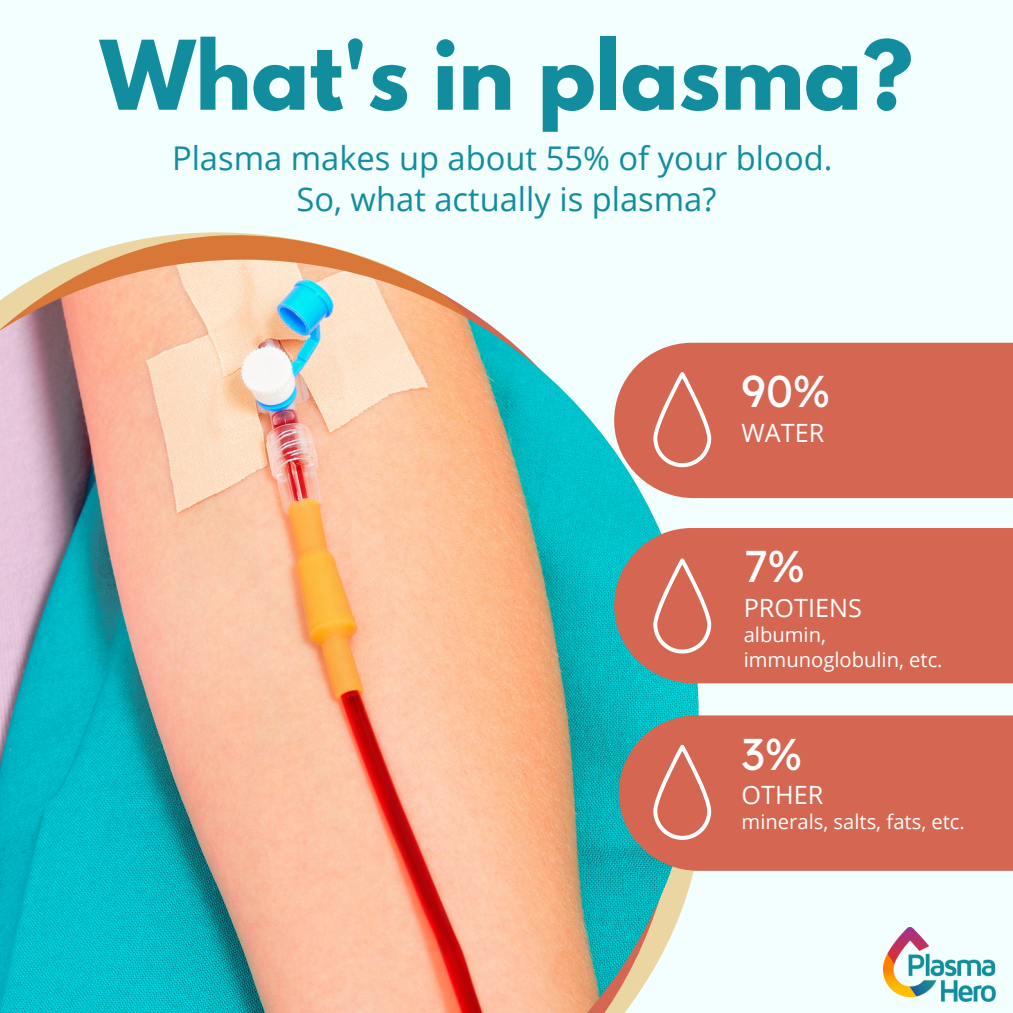
<style>
.page{position:relative;width:1013px;height:1013px;background:#fff}
.page>*{position:absolute;margin:0;border:0;box-sizing:border-box;transform-origin:0 0}
.t1{font:700 84.88px "League Spartan";color:#128d9d}
.t2{font:44.5px "Lexend Deca";color:#fff}
.t3{font:32.62px/41.2px "Open Sans";color:#128d9d;text-align:center}
.t4{font:25.12px "Open Sans";color:#fff}
.t5{font:20.12px/25.2px "Open Sans";color:#fff}
</style>
<div class="page">
<div style="left:0;top:0;width:1012px;height:1012px;background:#f3feff"></div>
<svg style="left:71px;top:232px;width:302px;height:28px"></svg>
<img style="left:0;top:260px;width:698px;height:752px">
<div style="left:612px;top:343px;width:400px;height:155px;background:#d56651"></div>
<div style="left:612px;top:528px;width:400px;height:155px;background:#d56651"></div>
<div style="left:617px;top:715px;width:395px;height:155px;background:#d56651"></div>
<svg style="left:653px;top:372px;width:58px;height:95px;background:#db7e6c"></svg>
<svg style="left:653px;top:744px;width:58px;height:95px;background:#db7e6c"></svg>
<svg style="left:653px;top:558px;width:58px;height:95px;background:#db7e6c"></svg>
<img style="left:883px;top:927px;width:112px;height:74px">
<h1 class="t1" style="left:100px;top:33px;width:814px">What's in plasma?</h1>
<p class="t3" style="left:172px;top:136px;width:662px">Plasma makes up about 55% of your blood.<br>So, what actually is plasma?</p>
<h2 class="t2" style="left:741px;top:362px;width:90px">90%</h2>
<p class="t4" style="left:741px;top:415px;width:84px">WATER</p>
<h2 class="t2" style="left:743px;top:538px;width:63px">7%</h2>
<p class="t4" style="left:743px;top:590px;width:120px">PROTIENS</p>
<p class="t5" style="left:743px;top:621px;width:200px">albumin, immunoglobulin, etc.</p>
<h2 class="t2" style="left:741px;top:725px;width:62px">3%</h2>
<p class="t4" style="left:741px;top:777px;width:83px">OTHER</p>
<p class="t5" style="left:741px;top:808px;width:225px">minerals, salts, fats, etc.</p>
</div>
